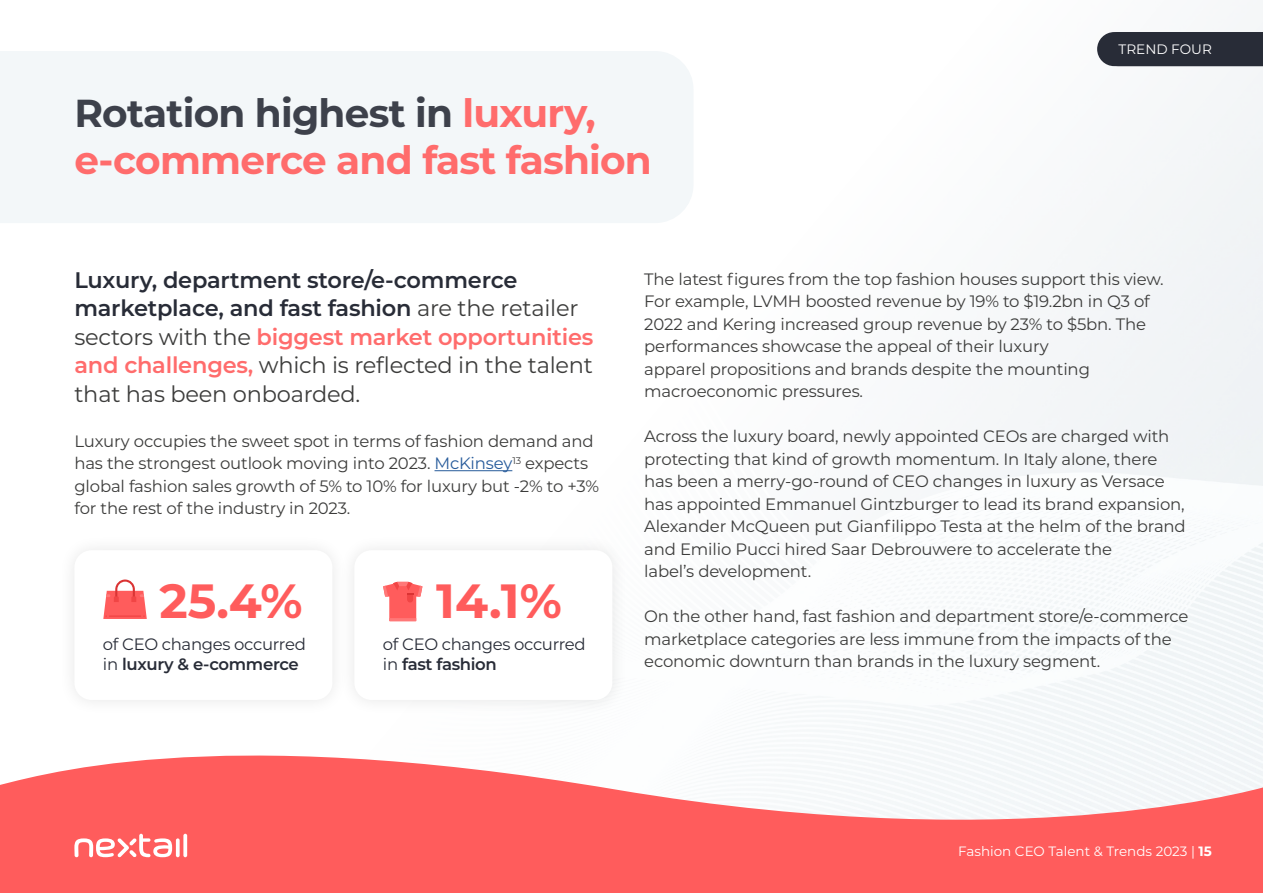
<style>
.page{position:relative;width:1263px;height:893px;background:#fff}
.page>*{position:absolute;margin:0;border:0;box-sizing:border-box;transform-origin:0 0}
.Statistics_Heading_S{font:700 48px "Montserrat";color:#ff5c5c}
.t1{font:700 39px/46.8px "Montserrat";letter-spacing:-.02em;color:#ff6c6c}
.Large_Body_Copy{font:22.5px/28.5px "Montserrat";letter-spacing:-.01em;color:#3c3c3b}
.Small_body_copy{font:16.5px/22.5px "Montserrat";letter-spacing:-.01em;color:#3c3c3b}
.Statistics_copy{font:16.5px/19.8px "Montserrat";letter-spacing:-.02em;color:#282c37}
.Body_copy_-_Light{font:13.65px "Montserrat";color:#fff}
.t2{font:13.5px "Montserrat";color:#fff}
.s1{color:#3d414b}
.s2{font-weight:600;color:#282c37}
.s3{font-weight:600;color:#ff6c6c}
.s4{color:#275b9b}
.s5{font-weight:600}
.s6{font-weight:700}
</style>
<div class="page">
<svg style="left:0;top:720px;width:1263px;height:173px;fill:#ff5c5c"></svg>
<svg style="left:74px;top:834px;width:113px;height:24px"></svg>
<div style="left:1097px;top:32px;width:166px;height:34px;background:#282c37"></div>
<div style="left:0;top:51px;width:693px;height:172px;background:#f3f7f9"></div>
<hr style="left:434px;top:470px;width:78px;height:1px;background:#275b9b">
<div style="left:58px;top:534px;width:290px;height:182px;background:#fbfbfb"></div>
<div style="left:74px;top:550px;width:258px;height:150px;background:#fff;border-radius:17px"></div>
<div style="left:338px;top:534px;width:290px;height:182px;background:#fafbfb"></div>
<div style="left:354px;top:550px;width:258px;height:150px;background:#fff;border-radius:17px"></div>
<svg style="left:103px;top:579px;width:44px;height:40px"></svg>
<svg style="left:383px;top:582px;width:39px;height:39px"></svg>
<h2 class="t1" style="left:74px;top:88px;width:579px"><span class="s1">Rotation highest in</span> luxury, e-commerce and fast fashion</h2>
<p class="Body_copy_-_Light" style="left:1127px;top:40px;width:86px">TREND ONE</p>
<p class="Body_copy_-_Light" style="left:1118px;top:40px;width:95px">TREND F UR</p>
<p class="Large_Body_Copy" style="left:74px;top:265px;width:520px"><span class="s2">Luxury, department store/e-commerce marketplace, and fast fashion</span> are the retailer sectors with the <span class="s3">biggest market opportunities and challenges,</span> which is reflected in the talent that has been onboarded.</p>
<p class="Small_body_copy" style="left:74px;top:429px;width:526px">Luxury occupies the sweet spot in terms of fashion demand and has the strongest outlook moving into 2023. <span class="s4">McKinsey</span><sup>13</sup> expects global fashion sales growth of 5% to 10% for luxury but -2% to +3% for the rest of the industry in 2023.</p>
<p class="Statistics_Heading_S" style="left:159px;top:567px;width:145px">25.4%</p>
<p class="Statistics_copy" style="left:103px;top:633px;width:204px">of CEO changes occurred in <span class="s5">luxury &amp; e-commerce</span></p>
<p class="Statistics_Heading_S" style="left:436px;top:567px;width:127px">14.1%</p>
<p class="Statistics_copy" style="left:383px;top:633px;width:204px">of CEO changes occurred in <span class="s5">fast fashion</span></p>
<p class="Small_body_copy" style="left:644px;top:267px;width:521px">The latest figures from the top fashion houses support this view.<br>For example, LVMH boosted revenue by 19% to $19.2bn in Q3 of 2022 and Kering increased group revenue by 23% to $5bn. The performances showcase the appeal of their luxury<br>apparel propositions and brands despite the mounting macroeconomic pressures.</p>
<p class="Small_body_copy" style="left:644px;top:424px;width:543px">Across the luxury board, newly appointed CEOs are charged with protecting that kind of growth momentum. In Italy alone, there has been a merry-go-round of CEO changes in luxury as Versace has appointed Emmanuel Gintzburger to lead its brand expansion, Alexander McQueen put Gianfilippo Testa at the helm of the brand and Emilio Pucci hired Saar Debrouwere to accelerate the<br>label’s development.</p>
<p class="Small_body_copy" style="left:644px;top:604px;width:546px">On the other hand, fast fashion and department store/e-commerce marketplace categories are less immune from the impacts of the economic downturn than brands in the luxury segment.</p>
<p class="t2" style="left:958px;top:842px;width:255px">Fashion CEO Talent &amp; Trends 2023 | <span class="s6">15</span></p>
</div>
